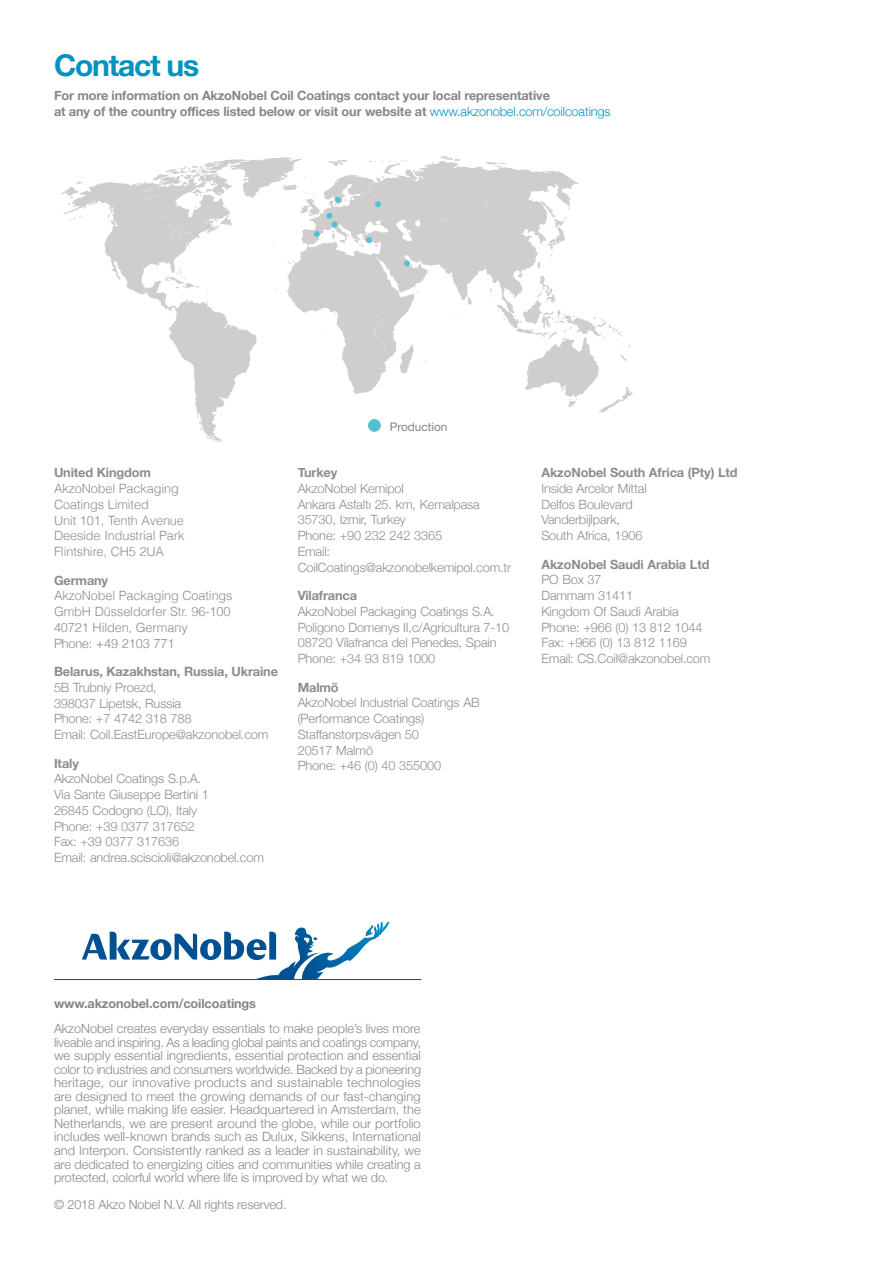
<style>
.page{position:relative;width:893px;height:1263px;background:#fff}
.page>*{position:absolute;margin:0;border:0;box-sizing:border-box;transform-origin:0 0}
.t1{font:700 30px "Helvetica Neue";letter-spacing:-.04em;color:#0093bd}
.t2{font:300 12.75px/15.8px "Helvetica Neue";letter-spacing:-.01em;color:#8f8b8d}
.t3{font:300 12.75px/13.5px "Helvetica Neue";letter-spacing:-.005em;color:#878686;text-align:justify}
.t4{font:700 12.75px/15.8px "Helvetica Neue";letter-spacing:-.01em;color:#878686}
.t5{font:300 12.75px/15.8px "Helvetica";letter-spacing:-.01em;color:#8f8b8d}
.t6{font:700 12.75px "Helvetica Neue";letter-spacing:-.01em;color:#8f8b8d}
.t7{font:11.85px "Helvetica Neue";color:#878686}
.s1{font-weight:300;color:#0093bd}
.s2{font-family:"Helvetica Neue"}
</style>
<div class="page">
<div style="left:368px;top:419px;width:13px;height:13px;background:#54c0d3;border-radius:50%"></div>
<svg style="left:287px;top:161px;width:291px;height:233px;fill:#cfcdce"></svg>
<svg style="left:63px;top:181px;width:194px;height:233px"></svg>
<svg style="left:421px;top:361px;width:6px;height:3px"></svg>
<svg style="left:440px;top:156px;width:21px;height:5px"></svg>
<svg style="left:485px;top:162px;width:20px;height:5px"></svg>
<svg style="left:468px;top:296px;width:4px;height:9px"></svg>
<svg style="left:206px;top:291px;width:2px;height:13px"></svg>
<svg style="left:197px;top:414px;width:26px;height:28px"></svg>
<svg style="left:108px;top:208px;width:8px;height:18px"></svg>
<svg style="left:61px;top:181px;width:26px;height:28px"></svg>
<svg style="left:165px;top:269px;width:34px;height:20px"></svg>
<svg style="left:71px;top:215px;width:11px;height:5px"></svg>
<svg style="left:567px;top:179px;width:9px;height:4px"></svg>
<svg style="left:484px;top:199px;width:149px;height:215px"></svg>
<svg style="left:440px;top:219px;width:9px;height:4px"></svg>
<svg style="left:374px;top:310px;width:40px;height:63px"></svg>
<svg style="left:142px;top:157px;width:265px;height:90px"></svg>
<svg style="left:404px;top:260px;width:6px;height:6px"></svg>
<svg style="left:82px;top:922px;width:308px;height:57px"></svg>
<hr style="left:54px;top:979px;width:367px;height:1px;background:#005092">
<h1 class="t1" style="left:54px;top:38px;width:147px">Contact us</h1>
<p class="t4" style="left:54px;top:87px;width:558px">For more information on AkzoNobel Coil Coatings contact your local representative<br>at any of the country offices listed below or visit our website at <span class="s1">www.akzonobel.com/coilcoatings</span></p>
<p class="t6" style="left:54px;top:461px;width:99px">United Kingdom</p>
<p class="t5" style="left:54px;top:480px;width:132px">AkzoNobel Packaging<br>Coatings Limited<br>Unit 101, Tenth Avenue<br>Deeside Industrial Park<br>Flintshire, CH5 2UA</p>
<p class="t6" style="left:54px;top:568px;width:56px">Germany</p>
<p class="t5" style="left:54px;top:587px;width:180px">AkzoNobel Packaging Coatings<br>GmbH Düsseldorfer Str. 96-100<br>40721 Hilden, Germany<br><span class="s2">Phone:</span> +49 2103 771</p>
<p class="t6" style="left:54px;top:660px;width:225px">Belarus, Kazakhstan, Russia, Ukraine</p>
<p class="t2" style="left:54px;top:679px;width:216px">5B Trubniy Proezd,<br>398037 Lipetsk, Russia<br>Phone: +7 4742 318 788<br>Email: Coil.EastEurope@akzonobel.com</p>
<p class="t6" style="left:54px;top:751px;width:26px">Italy</p>
<p class="t2" style="left:54px;top:770px;width:212px">AkzoNobel Coatings S.p.A.<br>Via Sante Giuseppe Bertini 1<br>26845 Codogno (LO), Italy<br>Phone: +39 0377 317652<br>Fax: +39 0377 317636<br>Email: andrea.sciscioli@akzonobel.com</p>
<p class="t7" style="left:390px;top:419px;width:59px">Production</p>
<p class="t6" style="left:298px;top:461px;width:41px">Turkey</p>
<p class="t2" style="left:298px;top:480px;width:215px">AkzoNobel Kemipol<br>Ankara Asfaltı 25. km, Kemalpasa<br>35730, Izmir, Turkey<br>Phone: +90 232 242 3365<br>Email:<br>CoilCoatings@akzonobelkemipol.com.tr</p>
<p class="t6" style="left:298px;top:584px;width:61px">Vilafranca</p>
<p class="t2" style="left:298px;top:603px;width:213px">AkzoNobel Packaging Coatings S.A.<br>Poligono Domenys II,c/Agricultura 7-10<br>08720 Vilafranca del Penedes, Spain Phone: +34 93 819 1000</p>
<p class="t6" style="left:298px;top:676px;width:43px">Malmö</p>
<p class="t2" style="left:298px;top:694px;width:184px">AkzoNobel Industrial Coatings AB (Performance Coatings)<br>Staffanstorpsvägen 50<br>20517 Malmö<br>Phone: +46 (0) 40 355000</p>
<p class="t6" style="left:541px;top:461px;width:198px">AkzoNobel South Africa (Pty) Ltd</p>
<p class="t2" style="left:541px;top:480px;width:107px">Inside Arcelor Mittal<br>Delfos Boulevard<br>Vanderbijlpark,<br>South Africa, 1906</p>
<p class="t6" style="left:541px;top:552px;width:170px">AkzoNobel Saudi Arabia Ltd</p>
<p class="t2" style="left:541px;top:571px;width:171px">PO Box 37<br>Dammam 31411<br>Kingdom Of Saudi Arabia<br>Phone: +966 (0) 13 812 1044<br>Fax: +966 (0) 13 812 1169<br>Email: CS.Coil@akzonobel.com</p>
<p class="t4" style="left:54px;top:995px;width:204px">www.akzonobel.com/coilcoatings</p>
<p class="t3" style="left:54px;top:1021px;width:368px">AkzoNobel creates everyday essentials to make people’s lives more liveable and inspiring. As a leading global paints and coatings company, we supply essential ingredients, essential protection and essential color to industries and consumers worldwide. Backed by a pioneering heritage, our innovative products and sustainable technologies are designed to meet the growing demands of our fast-changing planet, while making life easier. Headquartered in Amsterdam, the Netherlands, we are present around the globe, while our portfolio includes well-known brands such as Dulux, Sikkens, International and Interpon. Consistently ranked as a leader in sustainability, we are dedicated to energizing cities and communities while creating a protected, colorful world where life is improved by what we do.</p>
<p class="t3" style="left:54px;top:1197px;width:234px">© 2018 Akzo Nobel N.V. All rights reserved.</p>
</div>
